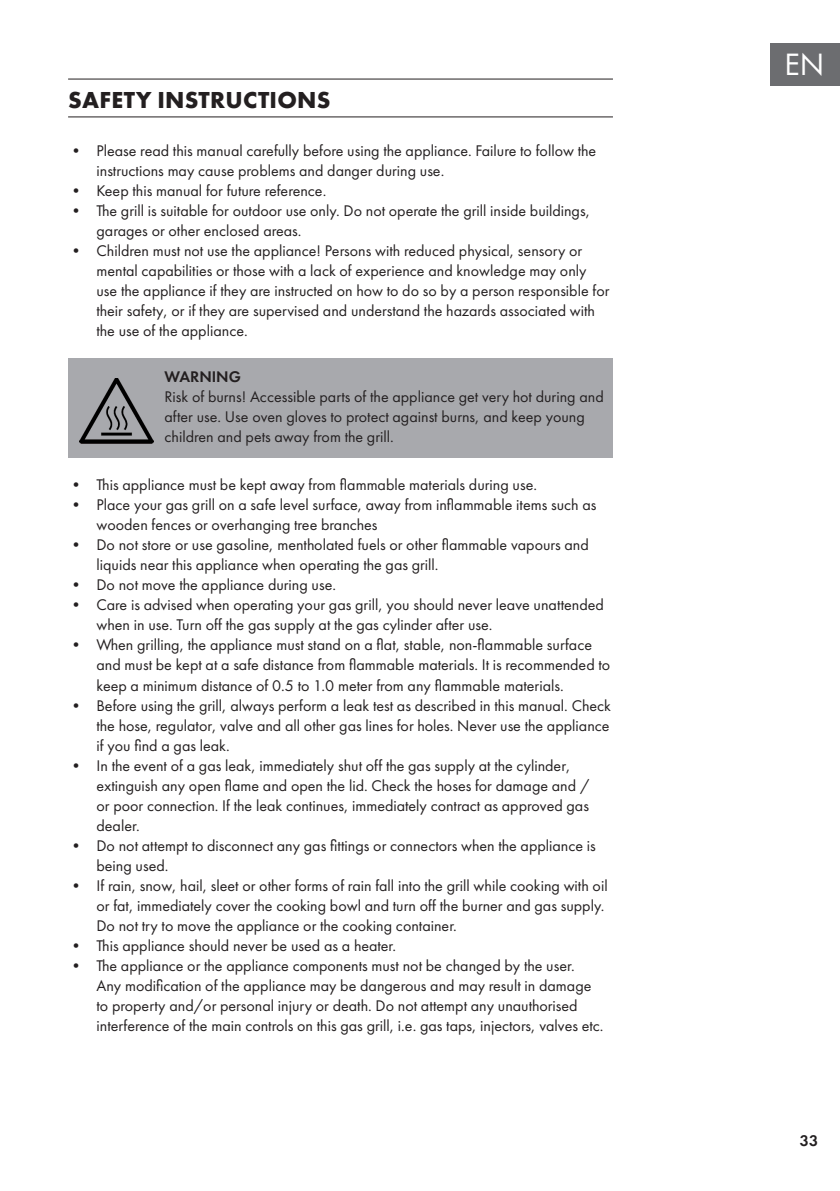
<style>
.page{position:relative;width:840px;height:1191px;background:#fff}
.page>*{position:absolute;margin:0;border:0;box-sizing:border-box;transform-origin:0 0}
.t1{font:32px "Futura PTW08";color:#fff}
.t2{font:700 24px "Futura PTW08";letter-spacing:.01em;color:#231f20}
.t3{font:16px/20px "Futura PTW08";color:#231f20}
.t4{font:600 16px "Futura PTW08";color:#231f20}
</style>
<div class="page">
<div style="left:770px;top:43px;width:69px;height:42px;background:#6c6d70"></div>
<hr style="left:68px;top:79px;width:544px;height:1px;background:#231f20">
<hr style="left:68px;top:116px;width:544px;height:1px;background:#231f20">
<div style="left:68px;top:358px;width:544px;height:99px;background:#a8a9ad"></div>
<img style="left:79px;top:378px;width:74px;height:65px">
<h2 class="t2" style="left:68px;top:84px;width:264px">SAFETY INSTRUCTIONS</h2>
<p class="t3" style="left:96px;top:141px;width:501px;text-indent:-28px">• Please read this manual carefully before using the appliance. Failure to follow the instructions may cause problems and danger during use.</p>
<p class="t3" style="left:68px;top:181px;width:259px">• Keep this manual for future reference.</p>
<p class="t3" style="left:96px;top:201px;width:495px;text-indent:-28px">• The grill is suitable for outdoor use only. Do not operate the grill inside buildings, garages or other enclosed areas.</p>
<p class="t3" style="left:96px;top:241px;width:514px;text-indent:-28px">• Children must not use the appliance! Persons with reduced physical, sensory or mental capabilities or those with a lack of experience and knowledge may only use the appliance if they are instructed on how to do so by a person responsible for their safety, or if they are supervised and understand the hazards associated with the use of the appliance.</p>
<p class="t4" style="left:164px;top:367px;width:78px">WARNING</p>
<p class="t3" style="left:164px;top:386px;width:440px">Risk of burns! Accessible parts of the appliance get very hot during and after use. Use oven gloves to protect against burns, and keep young children and pets away from the grill.</p>
<p class="t3" style="left:68px;top:475px;width:470px">• This appliance must be kept away from flammable materials during use.</p>
<p class="t3" style="left:96px;top:495px;width:501px;text-indent:-28px">• Place your gas grill on a safe level surface, away from inflammable items such as wooden fences or overhanging tree branches</p>
<p class="t3" style="left:96px;top:535px;width:493px;text-indent:-28px">• Do not store or use gasoline, mentholated fuels or other flammable vapours and liquids near this appliance when operating the gas grill.</p>
<p class="t3" style="left:68px;top:575px;width:269px">• Do not move the appliance during use.</p>
<p class="t3" style="left:96px;top:595px;width:508px;text-indent:-28px">• Care is advised when operating your gas grill, you should never leave unattended when in use. Turn off the gas supply at the gas cylinder after use.</p>
<p class="t3" style="left:96px;top:635px;width:515px;text-indent:-28px">• When grilling, the appliance must stand on a flat, stable, non-flammable surface and must be kept at a safe distance from flammable materials. It is recommended to keep a minimum distance of 0.5 to 1.0 meter from any flammable materials.</p>
<p class="t3" style="left:96px;top:695px;width:515px;text-align:justify;text-indent:-28px">• Before using the grill, always perform a leak test as described in this manual. Check the hose, regulator, valve and all other gas lines for holes. Never use the appliance if you find a gas leak.</p>
<p class="t3" style="left:96px;top:755px;width:494px;text-indent:-28px">• In the event of a gas leak, immediately shut off the gas supply at the cylinder, extinguish any open flame and open the lid. Check the hoses for damage and / or poor connection. If the leak continues, immediately contract as approved gas dealer.</p>
<p class="t3" style="left:96px;top:835px;width:500px;text-indent:-28px">• Do not attempt to disconnect any gas fittings or connectors when the appliance is being used.</p>
<p class="t3" style="left:96px;top:875px;width:512px;text-indent:-28px">• If rain, snow, hail, sleet or other forms of rain fall into the grill while cooking with oil or fat, immediately cover the cooking bowl and turn off the burner and gas supply.<br>Do not try to move the appliance or the cooking container.</p>
<p class="t3" style="left:68px;top:935px;width:329px">• This appliance should never be used as a heater.</p>
<p class="t3" style="left:96px;top:955px;width:508px;text-indent:-28px">• The appliance or the appliance components must not be changed by the user.<br>Any modification of the appliance may be dangerous and may result in damage to property and/or personal injury or death. Do not attempt any unauthorised interference of the main controls on this gas grill, i.e. gas taps, injectors, valves etc.</p>
<h1 class="t1" style="left:783px;top:46px;width:41px">EN</h1>
<p class="t4" style="left:799px;top:1130px;width:20px">33</p>
</div>
